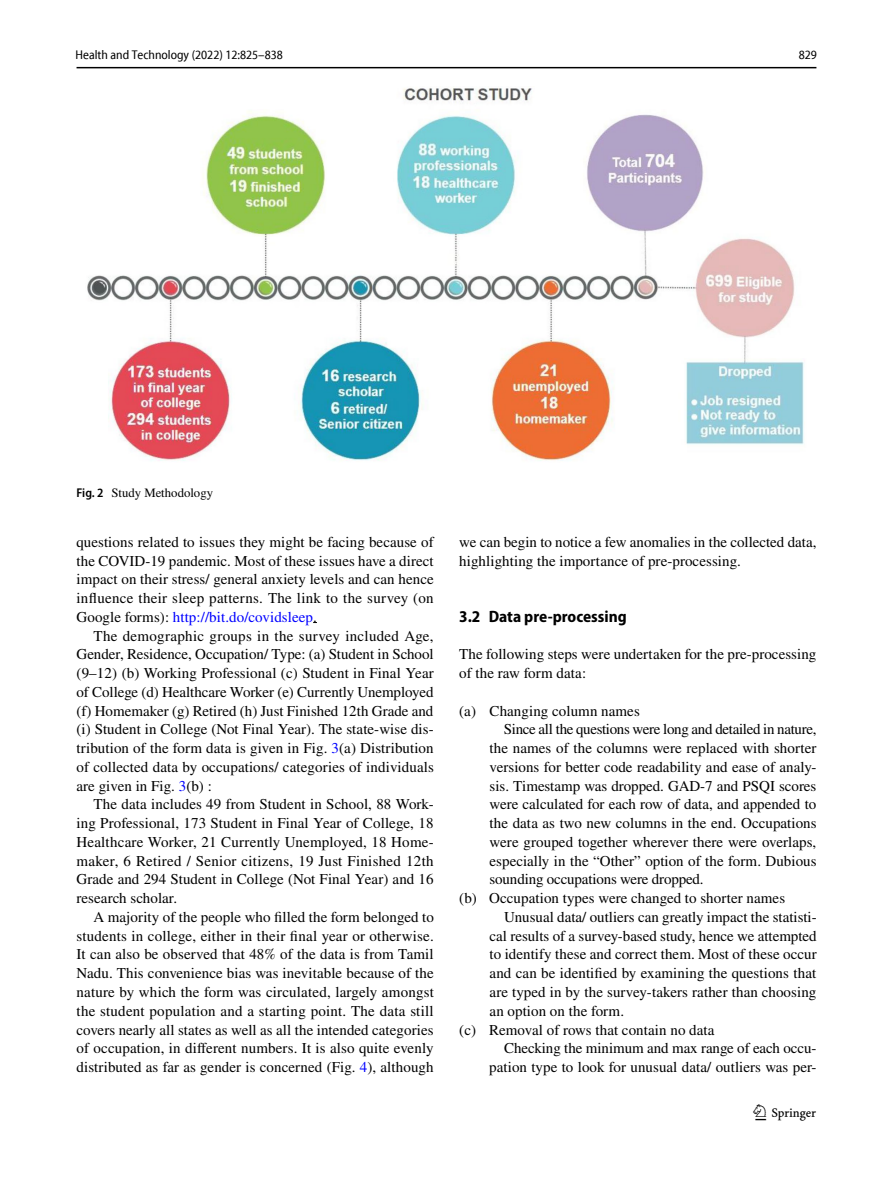
<style>
.page{position:relative;width:893px;height:1187px;background:#fff}
.page>*{position:absolute;margin:0;border:0;box-sizing:border-box;transform-origin:0 0}
.t1{font:22.5px "Springnew Regular 3";color:#000}
.t2{font:700 semi-condensed 16.5px "Myriad Pro";color:#000}
.t3{font:15px/18.8px "STIX";letter-spacing:.005em;color:#000;text-align:justify}
.t4{font:15px "STIX";letter-spacing:-.02em;color:#000}
.t5{font:semi-condensed 12.75px "Myriad Pro Unic";color:#000}
.t6{font:12.75px "STIX";color:#000}
.s1{font-family:"Myriad Pro";font-weight:600;font-stretch:semi-condensed}
.s2{color:#00f}
</style>
<div class="page">
<hr style="left:77px;top:67px;width:739px;height:1px;background:#000">
<img style="left:87px;top:88px;width:717px;height:373px">
<p class="t5" style="left:76px;top:50px;width:209px">Health and Technology (2022) 12:825–838</p>
<p class="t5" style="left:799px;top:50px;width:20px">829</p>
<p class="t6" style="left:77px;top:484px;width:138px"><span class="s1">Fig. 2</span> Study Methodology</p>
<p class="t3" style="left:77px;top:533px;width:359px">questions related to issues they might be facing because of the COVID-19 pandemic. Most of these issues have a direct impact on their stress/ general anxiety levels and can hence influence their sleep patterns. The link to the survey (on Google forms): <span class="s2">http://bit.do/covidsleep</span>.</p>
<p class="t3" style="left:77px;top:627px;width:359px;text-indent:17px">The demographic groups in the survey included Age, Gender, Residence, Occupation/ Type: (a) Student in School (9–12) (b) Working Professional (c) Student in Final Year of College (d) Healthcare Worker (e) Currently Unemployed (f) Homemaker (g) Retired (h) Just Finished 12th Grade and (i) Student in College (Not Final Year). The state-wise dis&shy;tribution of the form data is given in Fig. <span class="s2">3</span>(a) Distribution of collected data by occupations/ categories of individuals are given in Fig. <span class="s2">3</span>(b) :</p>
<p class="t3" style="left:77px;top:796px;width:359px;text-indent:17px">The data includes 49 from Student in School, 88 Work&shy;ing Professional, 173 Student in Final Year of College, 18<br>Healthcare Worker, 21 Currently Unemployed, 18 Home&shy;maker, 6 Retired / Senior citizens, 19 Just Finished 12th Grade and 294 Student in College (Not Final Year) and 16 research scholar.</p>
<p class="t3" style="left:77px;top:908px;width:359px;text-indent:17px">A majority of the people who filled the form belonged to students in college, either in their final year or otherwise.<br>It can also be observed that 48% of the data is from Tamil Nadu. This convenience bias was inevitable because of the nature by which the form was circulated, largely amongst the student population and a starting point. The data still covers nearly all states as well as all the intended categories of occupation, in different numbers. It is also quite evenly distributed as far as gender is concerned (Fig. <span class="s2">4</span>), although</p>
<p class="t3" style="left:459px;top:533px;width:359px">we can begin to notice a few anomalies in the collected data, highlighting the importance of pre-processing.</p>
<p class="t2" style="left:459px;top:607px;width:169px">3.2 Data pre‑processing</p>
<p class="t3" style="left:459px;top:646px;width:359px">The following steps were undertaken for the pre-processing of the raw form data:</p>
<p class="t3" style="left:459px;top:702px;width:182px">(a) Changing column names</p>
<p class="t4" style="left:504px;top:719px;width:314px">Since all the questions were long and detailed in nature,</p>
<p class="t3" style="left:490px;top:739px;width:328px">the names of the columns were replaced with shorter</p>
<p class="t3" style="left:490px;top:758px;width:328px">versions for better code readability and ease of analy-</p>
<p class="t3" style="left:490px;top:777px;width:328px">sis. Timestamp was dropped. GAD-7 and PSQI scores</p>
<p class="t3" style="left:490px;top:796px;width:328px">were calculated for each row of data, and appended to</p>
<p class="t3" style="left:490px;top:814px;width:328px">the data as two new columns in the end. Occupations</p>
<p class="t3" style="left:490px;top:833px;width:328px">were grouped together wherever there were overlaps,</p>
<p class="t3" style="left:490px;top:852px;width:328px">especially in the “Other” option of the form. Dubious</p>
<p class="t3" style="left:490px;top:871px;width:216px">sounding occupations were dropped.</p>
<p class="t3" style="left:459px;top:889px;width:327px">(b) Occupation types were changed to shorter names</p>
<p class="t3" style="left:504px;top:908px;width:314px">Unusual data/ outliers can greatly impact the statisti-</p>
<p class="t3" style="left:490px;top:927px;width:329px">cal results of a survey-based study, hence we attempted</p>
<p class="t3" style="left:490px;top:946px;width:329px">to identify these and correct them. Most of these occur</p>
<p class="t3" style="left:490px;top:964px;width:328px">and can be identified by examining the questions that</p>
<p class="t3" style="left:490px;top:983px;width:328px">are typed in by the survey-takers rather than choosing</p>
<p class="t3" style="left:490px;top:1002px;width:136px">an option on the form.</p>
<p class="t3" style="left:459px;top:1021px;width:257px">(c) Removal of rows that contain no data</p>
<p class="t3" style="left:504px;top:1039px;width:314px">Checking the minimum and max range of each occu-</p>
<p class="t3" style="left:489px;top:1058px;width:329px">pation type to look for unusual data/ outliers was per-</p>
<h1 class="t1" style="left:755px;top:1104px;width:62px">1 3</h1>
</div>
